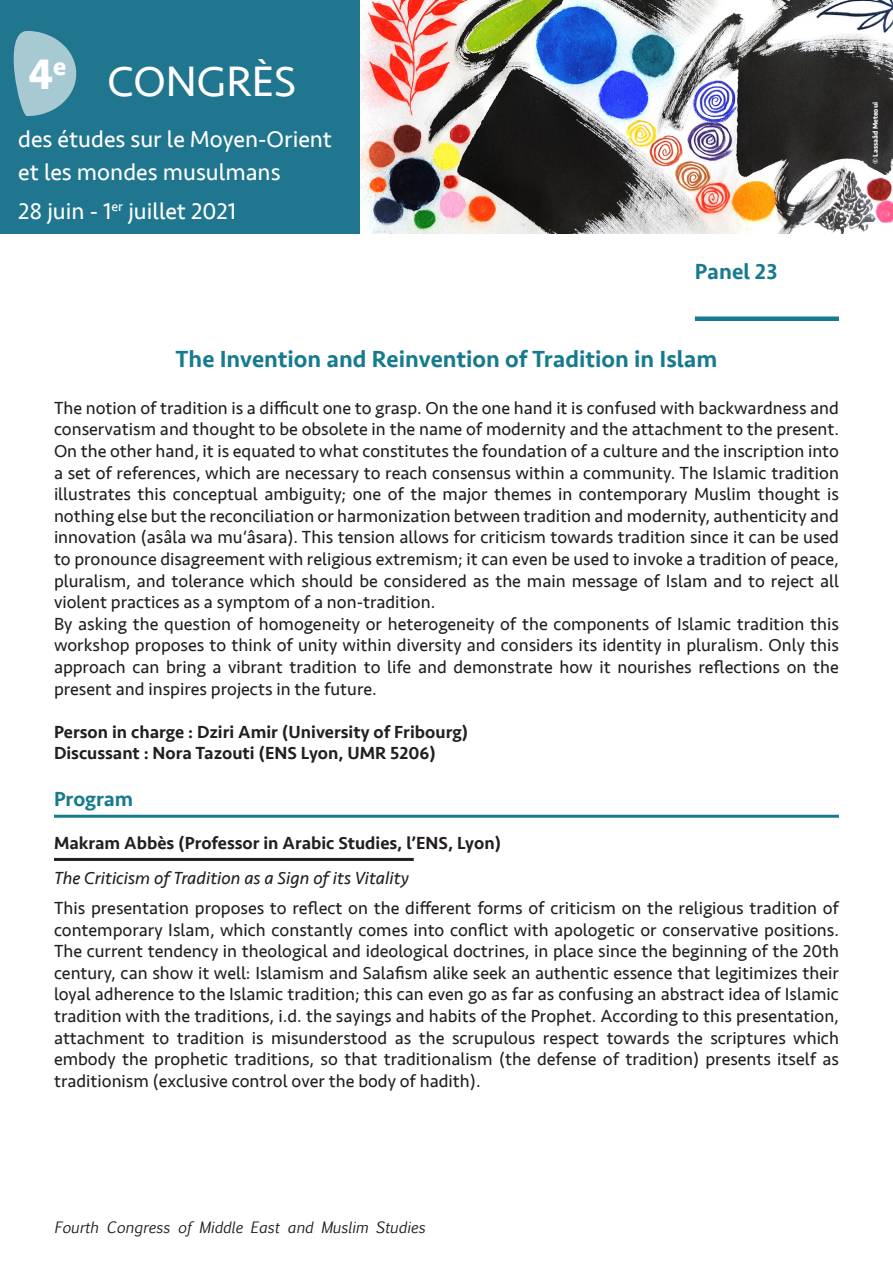
<style>
.page{position:relative;width:893px;height:1263px;background:#fff}
.page>*{position:absolute;margin:0;border:0;box-sizing:border-box;transform-origin:0 0}
.t1{font:43.8px "Seravek";color:#fff}
.t2{font:700 43.8px "Seravek";color:#fff}
.Titre_principal{font:500 24px "Seravek";color:#167b8e}
.t3{font:23.7px/32.8px "Seravek";color:#fff}
.Atelier{font:500 22.5px "Seravek";color:#167b8e}
.Programme{font:500 21px "Seravek";color:#167b8e}
.Texte{font:18px/21.6px "Seravek";color:#231f20;text-align:justify}
.Responsable_Discutan{font:500 18px "Seravek";color:#231f20}
.Intervenants{font:500 18px "Seravek";color:#231f20}
.Titre_communication{font:italic 18px "Seravek";color:#231f20}
.t4{font:italic 15px "Euphemia UCAS";color:#231f20}
.t5{font:700 7.35px "Seravek";color:#fff}
</style>
<div class="page">
<img style="left:360px;top:0;width:533px;height:234px">
<div style="left:0;top:0;width:360px;height:234px;background:#20768e"></div>
<svg style="left:13px;top:31px;width:63px;height:85px"></svg>
<div style="left:695px;top:316px;width:144px;height:5px;background:#167b8e"></div>
<hr style="left:54px;top:815px;width:785px;height:3px;background:#167b8e">
<hr style="left:54px;top:858px;width:360px;height:3px;background:#231f20">
<h1 class="t1" style="left:108px;top:48px;width:190px">CONGRÈS</h1>
<h3 class="t3" style="left:18px;top:123px;width:315px">des études sur le Moyen-Orient et les mondes musulmans</h3>
<h3 class="t3" style="left:18px;top:195px;width:219px">28 juin - 1<sup>er</sup> juillet 2021</h3>
<h1 class="t2" style="left:28px;top:39px;width:40px">4<sup>e</sup></h1>
<p class="Atelier" style="left:695px;top:257px;width:84px">Panel 23</p>
<p class="Titre_principal" style="left:175px;top:344px;width:544px">The Invention and Reinvention of Tradition in Islam</p>
<p class="Texte" style="left:54px;top:397px;width:786px">The notion of tradition is a difficult one to grasp. On the one hand it is confused with backwardness and conservatism and thought to be obsolete in the name of modernity and the attachment to the present.<br>On the other hand, it is equated to what constitutes the foundation of a culture and the inscription into a set of references, which are necessary to reach consensus within a community. The Islamic tradition illustrates this conceptual ambiguity; one of the major themes in contemporary Muslim thought is nothing else but the reconciliation or harmonization between tradition and modernity, authenticity and innovation (asâla wa mu‘âsara). This tension allows for criticism towards tradition since it can be used to pronounce disagreement with religious extremism; it can even be used to invoke a tradition of peace, pluralism, and tolerance which should be considered as the main message of Islam and to reject all violent practices as a symptom of a non-tradition.</p>
<p class="Texte" style="left:54px;top:613px;width:786px">By asking the question of homogeneity or heterogeneity of the components of Islamic tradition this workshop proposes to think of unity within diversity and considers its identity in pluralism. Only this approach can bring a vibrant tradition to life and demonstrate how it nourishes reflections on the present and inspires projects in the future.</p>
<p class="Responsable_Discutan" style="left:54px;top:721px;width:416px">Person in charge : Dziri Amir (University of Fribourg)</p>
<p class="Responsable_Discutan" style="left:54px;top:742px;width:384px">Discussant : Nora Tazouti (ENS Lyon, UMR 5206)</p>
<p class="Programme" style="left:54px;top:786px;width:81px">Program</p>
<p class="Intervenants" style="left:54px;top:832px;width:449px">Makram Abbès (Professor in Arabic Studies, l’ENS, Lyon)</p>
<p class="Titre_communication" style="left:54px;top:863px;width:356px">The Criticism of Tradition as a Sign of its Vitality</p>
<p class="Texte" style="left:54px;top:897px;width:786px">This presentation proposes to reflect on the different forms of criticism on the religious tradition of contemporary Islam, which constantly comes into conflict with apologetic or conservative positions.<br>The current tendency in theological and ideological doctrines, in place since the beginning of the 20th century, can show it well: Islamism and Salafism alike seek an authentic essence that legitimizes their loyal adherence to the Islamic tradition; this can even go as far as confusing an abstract idea of Islamic tradition with the traditions, i.d. the sayings and habits of the Prophet. According to this presentation, attachment to tradition is misunderstood as the scrupulous respect towards the scriptures which embody the prophetic traditions, so that traditionalism (the defense of tradition) presents itself as traditionism (exclusive control over the body of hadith).</p>
<p class="t5" style="left:869px;top:164px;width:64px;rotate:-90deg">© Lassaâd Meteoui</p>
<p class="t4" style="left:54px;top:1216px;width:373px">Fourth Congress of Middle East and Muslim Studies</p>
</div>
